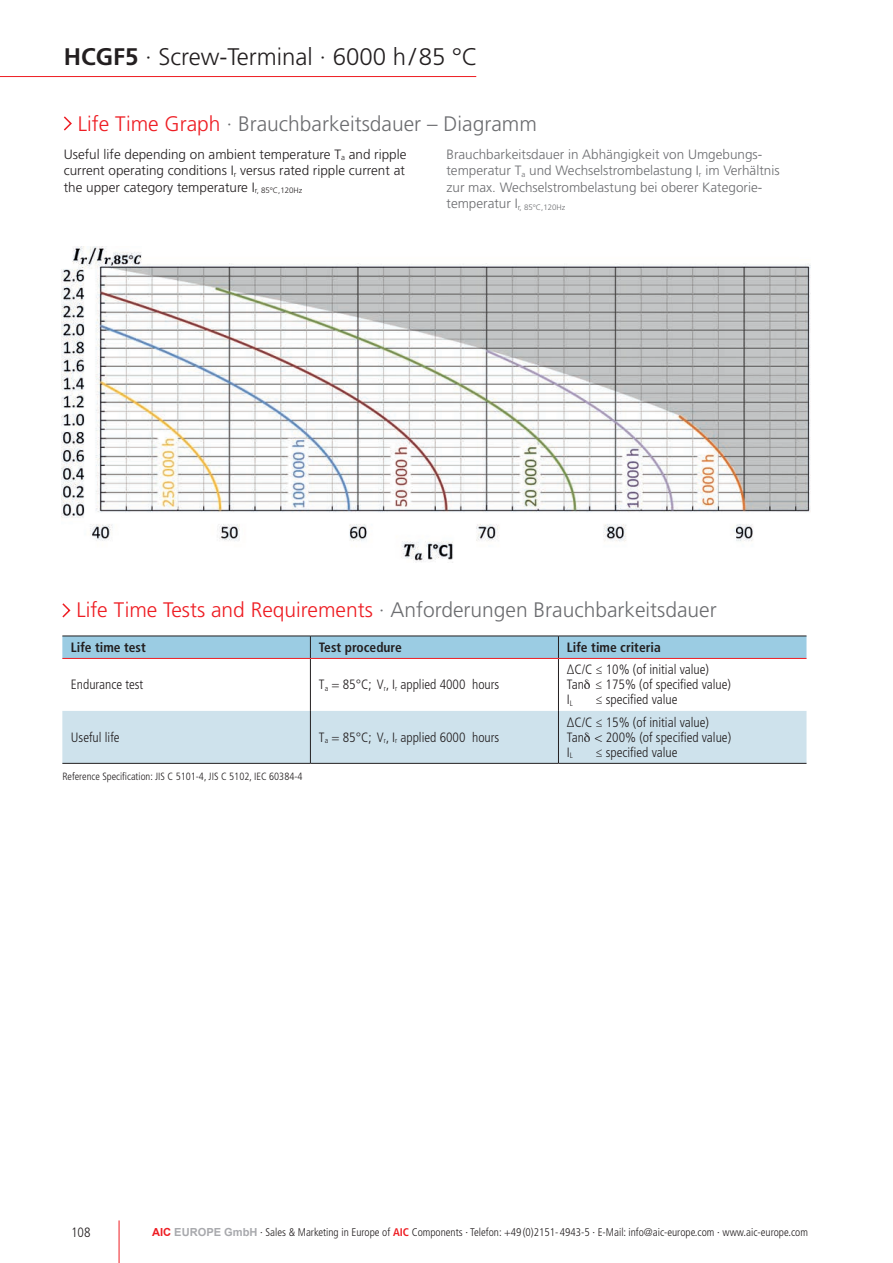
<style>
.page{position:relative;width:893px;height:1263px;background:#fff}
.page>*{position:absolute;margin:0;border:0;box-sizing:border-box;transform-origin:0 0}
.t1{font:300 24px "Frutiger LT Std";color:#231f20}
.t2{font:300 21px "Frutiger LT Std";color:#6c6d70}
.t3{font:300 condensed 13.5px/15px "Frutiger LT Std";color:#231f20}
.t4{font:300 13.5px/16.5px "Frutiger LT Std";color:#231f20;text-align:justify}
.t5{font:300 13.5px/16.5px "Frutiger LT Std";color:#6c6d70}
.t6{font:700 condensed 13.5px "Frutiger LT Std";color:#231f20}
.t7{font:300 condensed 11.1px "Frutiger LT Std";color:#231f20}
.t8{font:300 condensed 10.5px "Frutiger LT Std";color:#231f20}
.t9{font:300 7.8px "Frutiger LT Std";color:#6c6d70}
.s1{font-weight:700}
.s2{color:#ee1d23}
.s3{font-family:"Arial";font-weight:700;font-stretch:normal;color:#ee1d23}
.s4{font-family:"Arial";font-weight:700;font-stretch:normal;color:#a8a9ad}
.s5{font-weight:700;color:#ee1d23}
</style>
<div class="page">
<hr style="left:119px;top:1220px;width:1px;height:43px;background:#ee1d23">
<hr style="left:0;top:76px;width:476px;height:1px;background:#ee1d23">
<svg style="left:64px;top:116px;width:8px;height:15px"></svg>
<svg style="left:62px;top:603px;width:9px;height:15px"></svg>
<div style="left:62px;top:637px;width:744px;height:21px;background:#9bcce3"></div>
<hr style="left:310px;top:659px;width:1px;height:52px;background:#231f20">
<hr style="left:558px;top:659px;width:1px;height:52px;background:#231f20">
<hr style="left:62px;top:636px;width:248px;height:1px;background:#231f20">
<hr style="left:310px;top:636px;width:248px;height:1px;background:#231f20">
<hr style="left:558px;top:636px;width:248px;height:1px;background:#231f20">
<hr style="left:62px;top:658px;width:248px;height:1px;background:#ee1d23">
<hr style="left:310px;top:658px;width:248px;height:1px;background:#ee1d23">
<hr style="left:558px;top:658px;width:248px;height:1px;background:#ee1d23">
<hr style="left:62px;top:763px;width:248px;height:1px;background:#231f20">
<hr style="left:310px;top:763px;width:248px;height:1px;background:#231f20">
<hr style="left:558px;top:763px;width:248px;height:1px;background:#231f20">
<img style="left:61px;top:247px;width:749px;height:315px">
<div style="left:62px;top:711px;width:744px;height:52px;background:#cee2ec"></div>
<h1 class="t1" style="left:64px;top:43px;width:415px"><span class="s1">HCGF5</span> · Screw-Terminal · 6000 h/85 °C</h1>
<h2 class="t2" style="left:78px;top:111px;width:461px"><span class="s2">Life Time Graph</span> · Brauchbarkeitsdauer – Diagramm</h2>
<p class="t4" style="left:64px;top:146px;width:344px">Useful life depending on ambient temperature T<sub>a</sub> and ripple current operating conditions I<sub>r</sub> versus rated ripple current at the upper category temperature I<sub>r,</sub> <sub>85°C,120Hz</sub></p>
<p class="t5" style="left:446px;top:146px;width:335px">Brauchbarkeitsdauer in Abhängigkeit von Umgebungs&shy;temperatur T<sub>a</sub> und Wechselstrombelastung I<sub>r</sub> im Verhältnis zur max. Wechselstrombelastung bei oberer Kategorie-</p>
<p class="t9" style="left:446px;top:203px;width:120px"><sup>temperatur</sup> <sup>I</sup>r, 85°C,120Hz</p>
<h2 class="t2" style="left:76px;top:598px;width:642px"><span class="s2">Life Time Tests and Requirements</span> · Anforderungen Brauchbarkeitsdauer</h2>
<p class="t6" style="left:71px;top:639px;width:77px">Life time test</p>
<p class="t6" style="left:319px;top:639px;width:85px">Test procedure</p>
<p class="t6" style="left:567px;top:639px;width:95px">Life time criteria</p>
<p class="t3" style="left:71px;top:677px;width:74px">Endurance test</p>
<p class="t3" style="left:319px;top:677px;width:182px">T<sub>a</sub> = 85°C; V<sub>r</sub>, I<sub>r</sub> applied 4000 hours</p>
<p class="t3" style="left:567px;top:662px;width:166px">ΔC/C ≤ 10% (of initial value)<br>Tan ≤ 175% (of specified value)<br>I<sub>L</sub></p>
<p class="t3" style="left:596px;top:692px;width:83px">≤ specified value</p>
<p class="t3" style="left:71px;top:729px;width:50px">Useful life</p>
<p class="t3" style="left:319px;top:729px;width:182px">T<sub>a</sub> = 85°C; V<sub>r</sub>, I<sub>r</sub> applied 6000 hours</p>
<p class="t8" style="left:62px;top:770px;width:242px">Reference Specification: JIS C 5101-4, JIS C 5102, IEC 60384-4</p>
<p class="t3" style="left:567px;top:714px;width:166px">ΔC/C ≤ 15% (of initial value)<br>Tan &lt; 200% (of specified value)<br>I<sub>L</sub></p>
<p class="t3" style="left:596px;top:744px;width:83px">≤ specified value</p>
<p class="t3" style="left:71px;top:1225px;width:21px">108</p>
<p class="t7" style="left:152px;top:1226px;width:657px"><span class="s3">AIC</span> <span class="s4">EUROPE GmbH</span> · Sales &amp; Marketing in Europe of <span class="s5">AIC</span> Components · Telefon: +49 (0)2151- 4943-5 · E-Mail: info@aic-europe.com · www.aic-europe.com</p>
</div>
